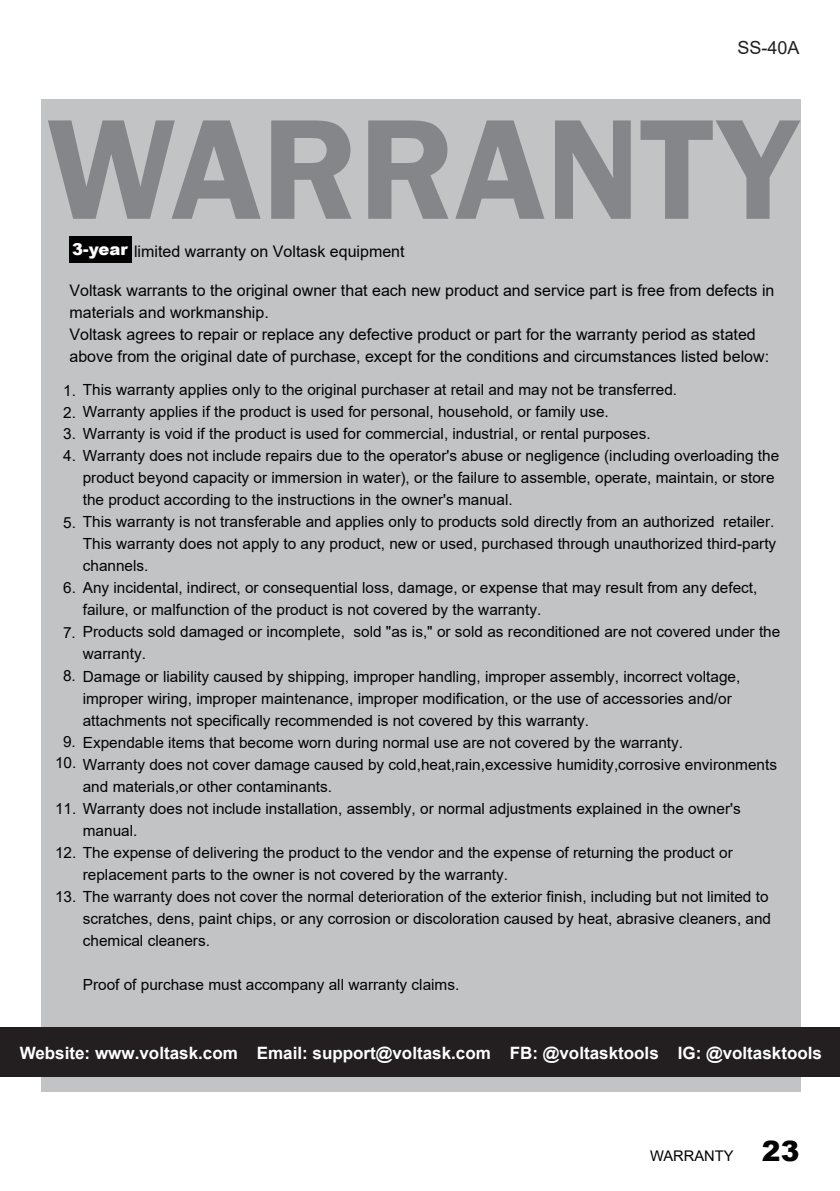
<style>
.page{position:relative;width:840px;height:1191px;background:#fff}
.page>*{position:absolute;margin:0;border:0;box-sizing:border-box;transform-origin:0 0}
.t1{font:600 147.4px "Franklin Gothic";color:#858689}
.t2{font:18px "Arial";color:#231f20}
.t3{font:700 17px "Arial";color:#fff}
.t4{font:900 16.4px "Arial";color:#fff}
.t5{font:16px/22px "Arial";color:#030303}
.t6{font:15.4px/22px "Arial";color:#030303}
.t7{font:14.6px "Arial";color:#030303}
.s1{font-weight:900;font-size:28px}
</style>
<div class="page">
<div style="left:41px;top:100px;width:758px;height:992px;background:#c2c3c5"></div>
<div style="left:0;top:1027px;width:839px;height:49px;background:#231f20"></div>
<div style="left:69px;top:237px;width:63px;height:26px;background:#030303"></div>
<p class="t2" style="left:737px;top:36px;width:64px">SS-40A</p>
<h1 class="t1" style="left:47px;top:79px;width:750px">WARRANTY</h1>
<p class="t4" style="left:72px;top:237px;width:57px">3-year</p>
<p class="t5" style="left:134px;top:240px;width:272px">limited warranty on Voltask equipment</p>
<p class="t5" style="left:69px;top:279px;width:706px">Voltask warrants to the original owner that each new product and service part is free from defects in materials and workmanship.<br>Voltask agrees to repair or replace any defective product or part for the warranty period as stated above from the original date of purchase, except for the conditions and circumstances listed below:</p>
<p class="t6" style="left:63px;top:379px;width:615px">1. This warranty applies only to the original purchaser at retail and may not be transferred.</p>
<p class="t6" style="left:63px;top:401px;width:547px">2. Warranty applies if the product is used for personal, household, or family use.</p>
<p class="t6" style="left:63px;top:423px;width:588px">3. Warranty is void if the product is used for commercial, industrial, or rental purposes.</p>
<p class="t6" style="left:63px;top:445px;width:717px">4. Warranty does not include repairs due to the operator's abuse or negligence (including overloading the</p>
<p class="t6" style="left:83px;top:467px;width:692px">product beyond capacity or immersion in water), or the failure to assemble, operate, maintain, or store the product according to the instructions in the owner's manual.</p>
<p class="t6" style="left:83px;top:533px;width:694px">This warranty does not apply to any product, new or used, purchased through unauthorized third-party channels.</p>
<p class="t6" style="left:83px;top:599px;width:460px">failure, or malfunction of the product is not covered by the warranty.</p>
<p class="t6" style="left:83px;top:643px;width:65px">warranty.</p>
<p class="t6" style="left:83px;top:687px;width:650px">improper wiring, improper maintenance, improper modification, or the use of accessories and/or attachments not specifically recommended is not covered by this warranty.</p>
<p class="t6" style="left:63px;top:511px;width:712px">5. This warranty is not transferable and applies only to products sold directly from an authorized retailer.</p>
<p class="t6" style="left:63px;top:577px;width:695px">6. Any incidental, indirect, or consequential loss, damage, or expense that may result from any defect,</p>
<p class="t6" style="left:63px;top:621px;width:718px">7. Products sold damaged or incomplete, sold "as is," or sold as reconditioned are not covered under the</p>
<p class="t6" style="left:63px;top:665px;width:678px">8. Damage or liability caused by shipping, improper handling, improper assembly, incorrect voltage,</p>
<p class="t6" style="left:63px;top:731px;width:621px">9. Expendable items that become worn during normal use are not covered by the warranty.</p>
<p class="t6" style="left:55px;top:753px;width:723px">10. Warranty does not cover damage caused by cold,heat,rain,excessive humidity,corrosive environments</p>
<p class="t6" style="left:55px;top:797px;width:686px">11. Warranty does not include installation, assembly, or normal adjustments explained in the owner's</p>
<p class="t6" style="left:55px;top:841px;width:679px">12. The expense of delivering the product to the vendor and the expense of returning the product or</p>
<p class="t6" style="left:55px;top:885px;width:714px">13. The warranty does not cover the normal deterioration of the exterior finish, including but not limited to</p>
<p class="t6" style="left:83px;top:775px;width:251px">and materials,or other contaminants.</p>
<p class="t6" style="left:83px;top:819px;width:56px">manual.</p>
<p class="t6" style="left:83px;top:863px;width:426px">replacement parts to the owner is not covered by the warranty.</p>
<p class="t6" style="left:83px;top:907px;width:689px">scratches, dens, paint chips, or any corrosion or discoloration caused by heat, abrasive cleaners, and chemical cleaners.</p>
<p class="t6" style="left:83px;top:973px;width:378px">Proof of purchase must accompany all warranty claims.</p>
<p class="t3" style="left:20px;top:1041px;width:803px">Website: www.voltask.com Email: support@voltask.com FB: @voltasktools IG: @voltasktools</p>
<p class="t7" style="left:649px;top:1146px;width:151px">WARRANTY <span class="s1">23</span></p>
</div>
